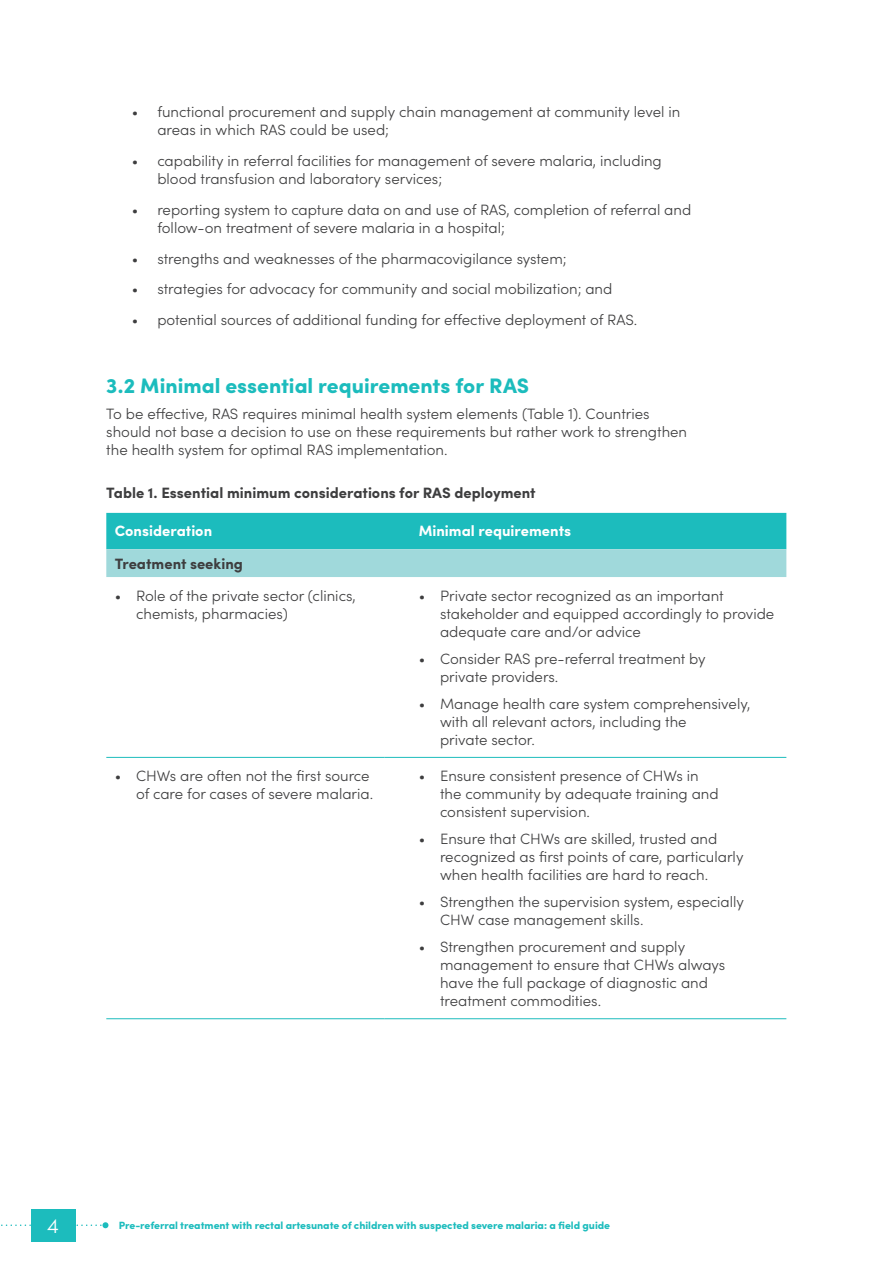
<style>
.page{position:relative;width:893px;height:1263px;background:#fff}
.page>*{position:absolute;margin:0;border:0;box-sizing:border-box;transform-origin:0 0}
.Heading_3{font:900 21px "Sofia Pro";color:#1cbcbd}
.t1{font:300 21px "Sofia Pro";color:#fff}
.Body_text{font:300 15px/18px "Sofia Pro";color:#3e3e3f}
.Figure_Caption{font:700 15px "Sofia Pro";color:#3e3e3f}
.Heading4{font:700 15px "Sofia Pro";color:#fff}
.Heading4-2{font:700 15px "Sofia Pro";color:#3e3e3f}
.t2{font:900 10.5px "Sofia Pro";letter-spacing:-.005em;color:#1cbcbd}
</style>
<div class="page">
<svg style="left:1px;top:1222px;width:107px;height:6px"></svg>
<div style="left:31px;top:1209px;width:44px;height:33px;background:#1cbcbd"></div>
<svg style="left:106px;top:513px;width:680px;height:64px;background:#56c8ca"></svg>
<hr style="left:106px;top:757px;width:279px;height:1px;background:#1cbcbd">
<hr style="left:385px;top:757px;width:401px;height:1px;background:#1cbcbd">
<hr style="left:106px;top:1018px;width:279px;height:1px;background:#1cbcbd">
<hr style="left:385px;top:1018px;width:401px;height:1px;background:#1cbcbd">
<p class="Body_text" style="left:157px;top:102px;width:524px;text-indent:-26px">• functional procurement and supply chain management at community level in areas in which RAS could be used;</p>
<p class="Body_text" style="left:157px;top:151px;width:506px;text-indent:-26px">• capability in referral facilities for management of severe malaria, including blood transfusion and laboratory services;</p>
<p class="Body_text" style="left:157px;top:200px;width:535px;text-indent:-26px">• reporting system to capture data on and use of RAS, completion of referral and follow-on treatment of severe malaria in a hospital;</p>
<p class="Body_text" style="left:132px;top:248px;width:436px">• strengths and weaknesses of the pharmacovigilance system;</p>
<p class="Body_text" style="left:132px;top:279px;width:482px">• strategies for advocacy for community and social mobilization; and</p>
<p class="Body_text" style="left:132px;top:310px;width:507px">• potential sources of additional funding for effective deployment of RAS.</p>
<p class="Heading_3" style="left:106px;top:369px;width:424px">3.2 Minimal essential requirements for RAS</p>
<p class="Body_text" style="left:106px;top:404px;width:582px">To be effective, RAS requires minimal health system elements (Table 1). Countries should not base a decision to use on these requirements but rather work to strengthen the health system for optimal RAS implementation.</p>
<p class="Figure_Caption" style="left:106px;top:482px;width:431px">Table 1. Essential minimum considerations for RAS deployment</p>
<p class="Heading4" style="left:115px;top:520px;width:99px">Consideration</p>
<p class="Heading4" style="left:419px;top:520px;width:154px">Minimal requirements</p>
<p class="Heading4-2" style="left:115px;top:552px;width:130px">Treatment seeking</p>
<p class="Body_text" style="left:136px;top:585px;width:221px;text-indent:-21px">• Role of the private sector (clinics, chemists, pharmacies)</p>
<p class="Body_text" style="left:440px;top:585px;width:336px;text-indent:-21px">• Private sector recognized as an important stakeholder and equipped accordingly to provide adequate care and/or advice</p>
<p class="Body_text" style="left:440px;top:648px;width:267px;text-indent:-21px">• Consider RAS pre-referral treatment by private providers.</p>
<p class="Body_text" style="left:440px;top:693px;width:312px;text-indent:-21px">• Manage health care system comprehensively, with all relevant actors, including the<br>private sector.</p>
<p class="Body_text" style="left:115px;top:766px;width:260px;text-align:right">• CHWs are often not the first source of care for cases of severe malaria.</p>
<p class="Body_text" style="left:440px;top:766px;width:280px;text-indent:-21px">• Ensure consistent presence of CHWs in the community by adequate training and consistent supervision.</p>
<p class="Body_text" style="left:440px;top:829px;width:305px;text-indent:-21px">• Ensure that CHWs are skilled, trusted and recognized as first points of care, particularly when health facilities are hard to reach.</p>
<p class="Body_text" style="left:440px;top:892px;width:306px;text-indent:-21px">• Strengthen the supervision system, especially<br>CHW case management skills.</p>
<p class="Body_text" style="left:440px;top:937px;width:287px;text-indent:-21px">• Strengthen procurement and supply management to ensure that CHWs always have the full package of diagnostic and treatment commodities.</p>
<h1 class="t1" style="left:47px;top:1210px;width:13px">4</h1>
<p class="t2" style="left:119px;top:1216px;width:493px">Pre-referral treatment with rectal artesunate of children with suspected severe malaria: a field guide</p>
</div>
